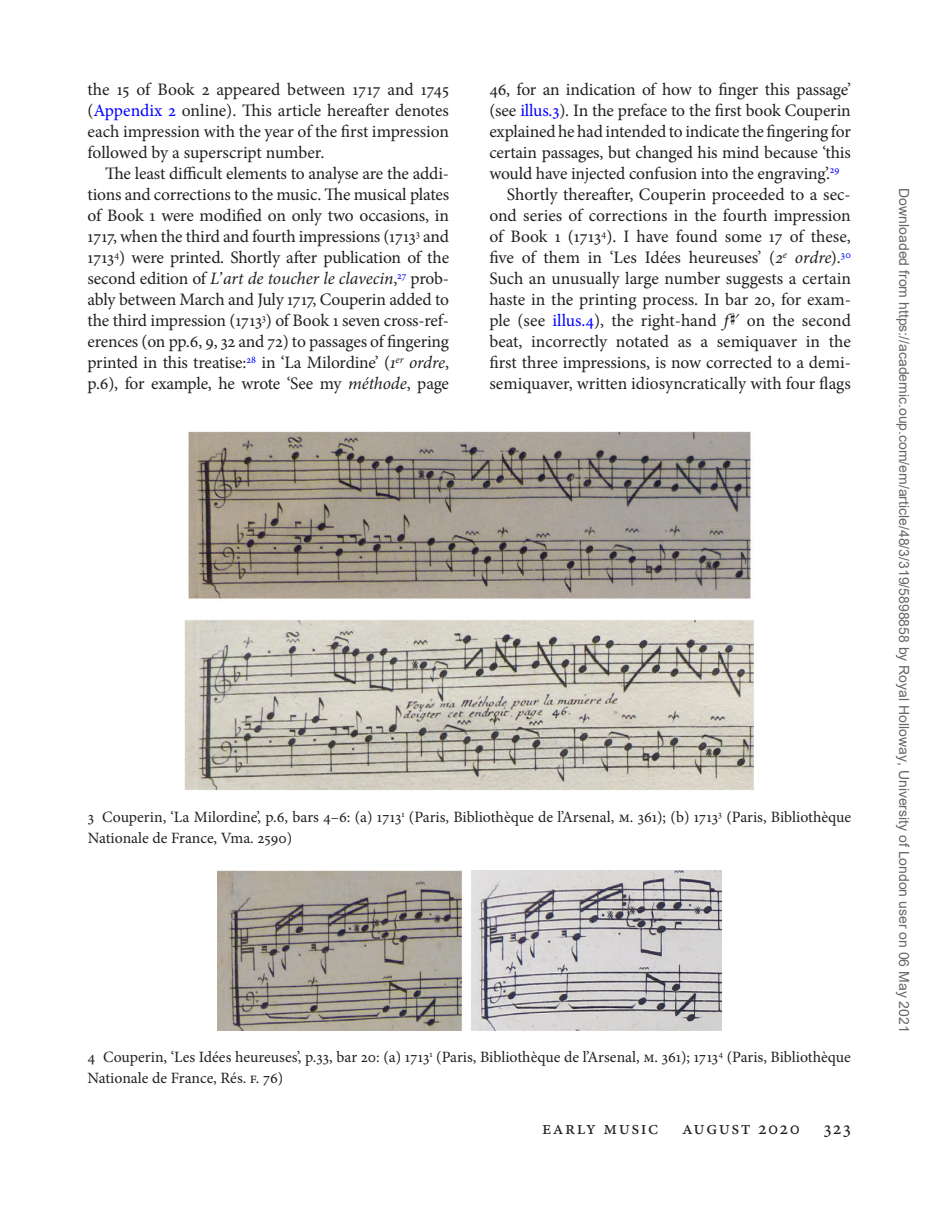
<style>
.page{position:relative;width:938px;height:1221px;background:#fff}
.page>*{position:absolute;margin:0;border:0;box-sizing:border-box;transform-origin:0 0}
.t1{font:19.25px "Minion Pro";letter-spacing:.08em;color:#231f20}
.t2{font:17.5px/21px "Minion Pro";letter-spacing:-.01em;color:#231f20;text-align:justify}
.t3{font:15.75px/21px "Minion Pro";letter-spacing:-.005em;color:#231f20}
.t4{font:14px "Arial";color:#666}
.s1{color:#00f}
.s2{font-style:italic}
.s3{font-family:"Gandhari Unicode";font-style:italic}
.s4{font-family:"Externa Noten Regular"}
.s5{font-family:"Gandhari Unicode"}
</style>
<div class="page">
<img style="left:185px;top:432px;width:569px;height:358px">
<img style="left:217px;top:870px;width:504px;height:160px">
<p class="t2" style="left:88px;top:79px;width:363px">the 15 of Book 2 appeared between 1717 and 1745 (<span class="s1">Appendix 2</span> online). This article hereafter denotes each impression with the year of the first impression followed by a superscript number.</p>
<p class="t2" style="left:87px;top:163px;width:363px;text-indent:18px">The least difficult elements to analyse are the addi&shy;tions and corrections to the music. The musical plates of Book 1 were modified on only two occasions, in 1717, when the third and fourth impressions (1713<sup>3</sup> and 1713<sup>4</sup>) were printed. Shortly after publication of the second edition of <span class="s2">L</span><span class="s3">’</span><span class="s2">art de toucher le clavecin</span>,<sup>27</sup> prob&shy;ably between March and July 1717, Couperin added to the third impression (1713<sup>3</sup>) of Book 1 seven cross-ref&shy;erences (on pp.6, 9, 32 and 72) to passages of fingering printed in this treatise:<sup>28</sup> in ‘La Milordine’ (<span class="s2">1</span><sup>er</sup> <span class="s2">ordre</span>, p.6), for example, he wrote ‘See my <span class="s2">méthode</span>, page</p>
<p class="t2" style="left:489px;top:79px;width:363px">46, for an indication of how to finger this passage’</p>
<p class="t2" style="left:489px;top:100px;width:363px">(see <span class="s1">illus.3</span>). In the preface to the first book Couperin</p>
<p class="t2" style="left:489px;top:121px;width:363px">explained he had intended to indicate the fingering for</p>
<p class="t2" style="left:489px;top:142px;width:363px">certain passages, but changed his mind because ‘this</p>
<p class="t2" style="left:489px;top:163px;width:352px">would have injected confusion into the engraving’.<sup>29</sup></p>
<p class="t2" style="left:507px;top:184px;width:345px">Shortly thereafter, Couperin proceeded to a sec-</p>
<p class="t2" style="left:489px;top:205px;width:363px">ond series of corrections in the fourth impression</p>
<p class="t2" style="left:489px;top:226px;width:363px">of Book 1 (1713<sup>4</sup>). I have found some 17 of these,</p>
<p class="t2" style="left:489px;top:247px;width:363px">five of them in ‘Les Idées heureuses’ (<span class="s2">2</span><sup>e</sup> <span class="s2">ordre</span>).<sup>30</sup></p>
<p class="t2" style="left:489px;top:268px;width:363px">Such an unusually large number suggests a certain</p>
<p class="t2" style="left:489px;top:289px;width:363px">haste in the printing process. In bar 20, for exam-</p>
<p class="t2" style="left:489px;top:310px;width:363px">ple (see <span class="s1">illus.4</span>), the right-hand <span class="s2">f</span><span class="s4">!</span><span class="s5">′</span> on the second</p>
<p class="t2" style="left:489px;top:331px;width:363px">beat, incorrectly notated as a semiquaver in the</p>
<p class="t2" style="left:489px;top:352px;width:363px">first three impressions, is now corrected to a demi-</p>
<p class="t2" style="left:489px;top:373px;width:363px">semiquaver, written idiosyncratically with four flags</p>
<p class="t3" style="left:88px;top:806px;width:765px">3 Couperin, ‘La Milordine’, p.6, bars 4–6: (a) 1713<sup>1</sup> (Paris, Bibliothèque de l’Arsenal, m. 361); (b) 1713<sup>3</sup> (Paris, Bibliothèque<br>Nationale de France, Vma. 2590)</p>
<p class="t3" style="left:87px;top:1046px;width:765px">4 Couperin, ‘Les Idées heureuses’, p.33, bar 20: (a) 1713<sup>1</sup> (Paris, Bibliothèque de l’Arsenal, m. 361); 1713<sup>4</sup> (Paris, Bibliothèque<br>Nationale de France, Rés. f. 76)</p>
<p class="t1" style="left:542px;top:1114px;width:310px">Early Music August 2020 323</p>
<p class="t4" style="left:909px;top:188px;width:845px;rotate:90deg">Downloaded from https://academic.oup.com/em/article/48/3/319/5898858 by Royal Holloway, University of London user on 06 May 2021</p>
</div>
